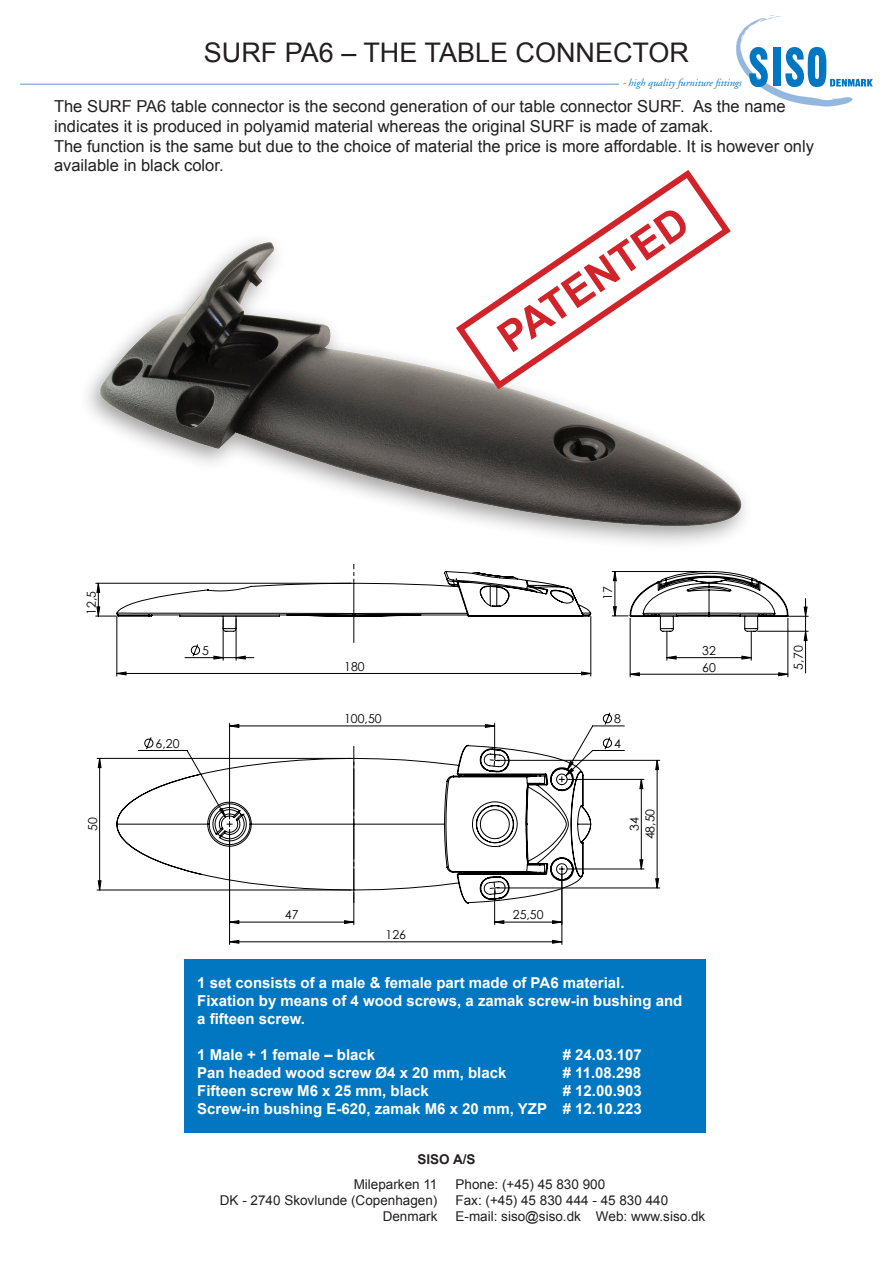
<style>
.page{position:relative;width:893px;height:1263px;background:#fff}
.page>*{position:absolute;margin:0;border:0;box-sizing:border-box;transform-origin:0 0}
.Overskrift_2{font:700 42px "Arial";color:#d1232a}
.Overskrift_2-2{font:27px "Arial";color:#231f20}
.Overskrift_2-3{font:16.5px/19.8px "Arial";color:#231f20}
.Overskrift_2-4{font:700 15px "Arial";color:#fff}
.t1{font:13.5px/16.2px "Arial";color:#231f20;text-align:right}
.t2{font:700 13.5px "Arial";color:#231f20}
.t3{font:12.3px "Century Gothic";color:#000}
.t4{font:italic 10.5px "Adobe Garamond";color:#0077c0}
</style>
<div class="page">
<hr style="left:20px;top:83px;width:599px;height:2px;background:#94b7e0">
<svg style="left:736px;top:15px;width:137px;height:92px"></svg>
<div style="left:185px;top:959px;width:521px;height:173px;background:#0077c0"></div>
<hr style="left:117px;top:616px;width:1px;height:60px;background:#000">
<hr style="left:562px;top:872px;width:1px;height:72px;background:#000">
<hr style="left:229px;top:829px;width:1px;height:115px;background:#000">
<hr style="left:758px;top:631px;width:50px;height:1px;background:#000">
<hr style="left:761px;top:616px;width:47px;height:1px;background:#000">
<hr style="left:805px;top:631px;width:1px;height:42px;background:#000">
<hr style="left:97px;top:758px;width:254px;height:1px;background:#000">
<hr style="left:97px;top:890px;width:254px;height:1px;background:#000">
<svg style="left:116px;top:671px;width:98px;height:6px"></svg>
<svg style="left:494px;top:923px;width:68px;height:1px"></svg>
<svg style="left:229px;top:940px;width:333px;height:4px"></svg>
<svg style="left:214px;top:656px;width:574px;height:267px"></svg>
<svg style="left:804px;top:599px;width:4px;height:42px"></svg>
<svg style="left:98px;top:758px;width:545px;height:132px"></svg>
<svg style="left:96px;top:606px;width:496px;height:51px"></svg>
<svg style="left:116px;top:745px;width:475px;height:159px"></svg>
<svg style="left:612px;top:606px;width:176px;height:26px"></svg>
<img style="left:87px;top:240px;width:719px;height:366px">
<svg style="left:452px;top:170px;width:283px;height:223px"></svg>
<p class="Overskrift_2-2" style="left:204px;top:35px;width:487px">SURF PA6 – THE TABLE CONNECTOR</p>
<p class="t4" style="left:623px;top:77px;width:121px">- high quality furniture fittings</p>
<p class="Overskrift_2-3" style="left:54px;top:96px;width:733px">The SURF PA6 table connector is the second generation of our table connector SURF. As the name</p>
<p class="Overskrift_2-3" style="left:54px;top:116px;width:661px">indicates it is produced in polyamid material whereas the original SURF is made of zamak.</p>
<p class="Overskrift_2-3" style="left:54px;top:136px;width:761px">The function is the same but due to the choice of material the price is more affordable. It is however only available in black color.</p>
<p class="Overskrift_2" style="left:487px;top:318px;width:222px;rotate:-34deg">PATENTED</p>
<p class="t3" style="left:83px;top:615px;width:25px;rotate:-90deg">12,5</p>
<p class="t3" style="left:202px;top:642px;width:8px">5</p>
<p class="t3" style="left:344px;top:658px;width:22px">180</p>
<p class="t3" style="left:344px;top:710px;width:39px">100,50</p>
<p class="t3" style="left:599px;top:600px;width:15px;rotate:-90deg">17</p>
<p class="t3" style="left:614px;top:710px;width:8px">8</p>
<p class="t3" style="left:156px;top:735px;width:25px">6,20</p>
<p class="t3" style="left:614px;top:735px;width:8px">4</p>
<p class="t3" style="left:84px;top:831px;width:15px;rotate:-90deg">50</p>
<p class="t3" style="left:641px;top:839px;width:32px;rotate:-90deg">48,50</p>
<p class="t3" style="left:626px;top:831px;width:15px;rotate:-90deg">34</p>
<p class="t3" style="left:702px;top:642px;width:15px">32</p>
<p class="t3" style="left:790px;top:669px;width:25px;rotate:-90deg">5,70</p>
<p class="t3" style="left:702px;top:658px;width:15px">60</p>
<p class="t3" style="left:285px;top:906px;width:15px">47</p>
<p class="t3" style="left:386px;top:926px;width:22px">126</p>
<p class="t3" style="left:513px;top:906px;width:32px">25,50</p>
<p class="Overskrift_2-4" style="left:197px;top:973px;width:429px">1 set consists of a male &amp; female part made of PA6 material.</p>
<p class="Overskrift_2-4" style="left:197px;top:991px;width:487px">Fixation by means of 4 wood screws, a zamak screw-in bushing and</p>
<p class="Overskrift_2-4" style="left:197px;top:1009px;width:109px">a fifteen screw.</p>
<p class="Overskrift_2-4" style="left:197px;top:1045px;width:180px">1 Male + 1 female – black</p>
<p class="Overskrift_2-4" style="left:563px;top:1045px;width:81px"># 24.03.107</p>
<p class="Overskrift_2-4" style="left:197px;top:1063px;width:311px">Pan headed wood screw Ø4 x 20 mm, black</p>
<p class="Overskrift_2-4" style="left:563px;top:1063px;width:80px"># 11.08.298</p>
<p class="Overskrift_2-4" style="left:197px;top:1081px;width:233px">Fifteen screw M6 x 25 mm, black</p>
<p class="Overskrift_2-4" style="left:563px;top:1081px;width:81px"># 12.00.903</p>
<p class="Overskrift_2-4" style="left:197px;top:1099px;width:446px">Screw-in bushing E-620, zamak M6 x 20 mm, YZP # 12.10.223</p>
<p class="t2" style="left:417px;top:1150px;width:60px">SISO A/S</p>
<p class="t1" style="left:220px;top:1176px;width:219px">Mileparken 11<br>DK - 2740 Skovlunde (Copenhagen)<br>Denmark</p>
<p class="t1" style="left:455px;top:1176px;width:251px;text-align:left">Phone: (+45) 45 830 900<br>Fax: (+45) 45 830 444 - 45 830 440<br>E-mail: siso@siso.dk Web: www.siso.dk</p>
</div>
